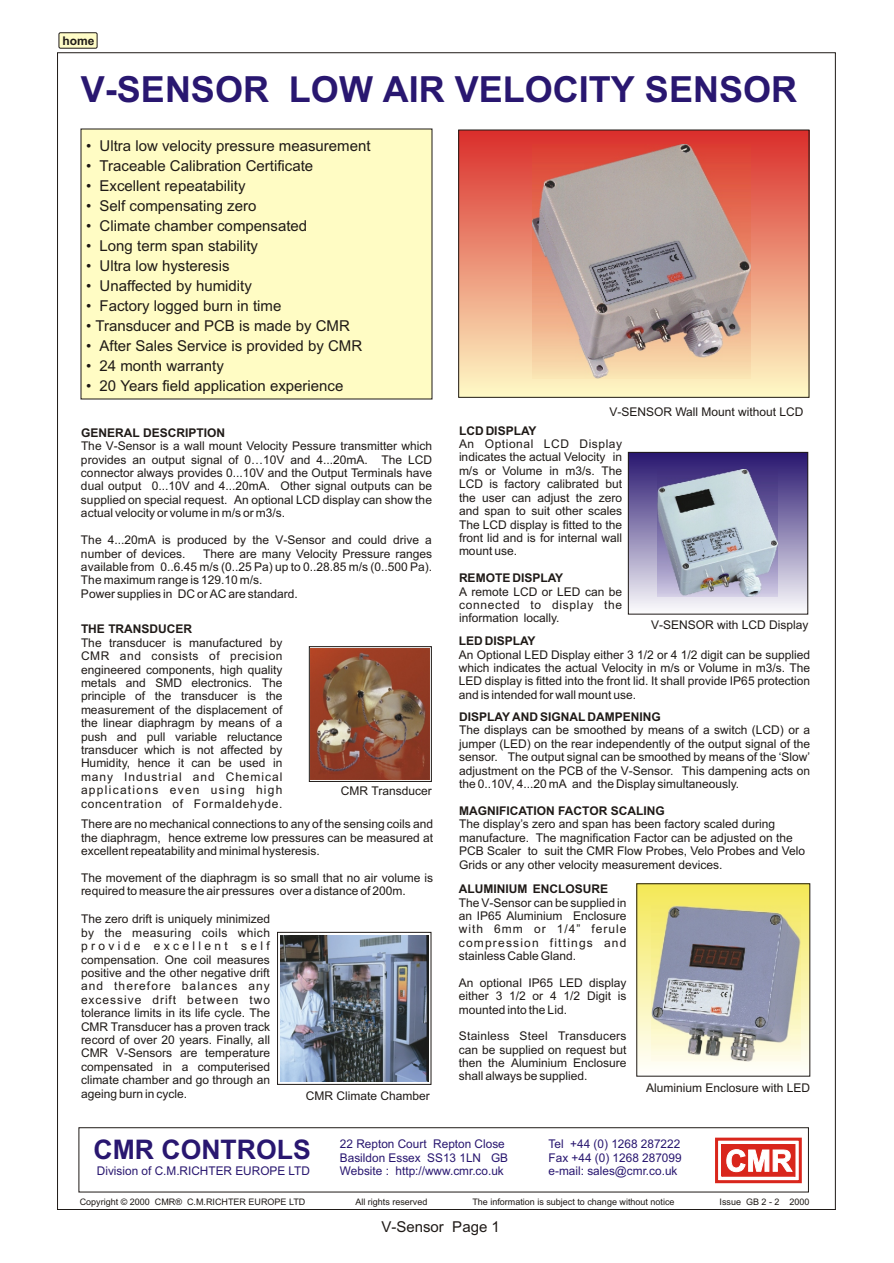
<style>
.page{position:relative;width:894px;height:1263px;background:#fff}
.page>*{position:absolute;margin:0;border:0;box-sizing:border-box;transform-origin:0 0}
.t1{font:700 36px "Arial";color:#291770}
.t2{font:700 27px "Arial";color:#291770}
.t3{font:15px "Arial";color:#1f1a17}
.t4{font:12px/13.4px "Arial";color:#1f1a17;text-align:justify}
.t5{font:12px/13.4px "Arial";color:#291770}
.t6{font:700 12px "Arial";color:#1f1a17}
.t7{font:9px "Arial";color:#1f1a17}
</style>
<div class="page">
<div style="left:59px;top:33px;width:38px;height:15px;background:#fffcc7;border:1px solid #1f1a17;border-radius:2px"></div>
<div style="left:79px;top:1127px;width:730px;height:65px;border:1px solid #1f1a17"></div>
<svg style="left:715px;top:1138px;width:87px;height:45px"></svg>
<div style="left:277px;top:932px;width:154px;height:153px;border:1px solid #1f1a17"></div>
<img style="left:281px;top:935px;width:147px;height:147px">
<div style="left:309px;top:646px;width:123px;height:136px;border:1px solid #1f1a17"></div>
<img style="left:311px;top:648px;width:119px;height:132px">
<div style="left:459px;top:130px;width:350px;height:267px;background:linear-gradient(to bottom,#da2e2b,#fffac6)"></div>
<div style="left:458px;top:130px;width:351px;height:268px;border:1px solid #1f1a17"></div>
<div style="left:628px;top:452px;width:180px;height:162px;background:linear-gradient(to bottom,#27156e,#fbfbfc)"></div>
<div style="left:628px;top:452px;width:180px;height:163px;border:1px solid #1f1a17"></div>
<div style="left:637px;top:884px;width:173px;height:192px;background:linear-gradient(to bottom,#f4e856,#fffefb)"></div>
<div style="left:636px;top:883px;width:174px;height:194px;border:1px solid #1f1a17"></div>
<img style="left:652px;top:905px;width:149px;height:157px">
<div style="left:81px;top:129px;width:351px;height:270px;background:#fffcc4"></div>
<img style="left:533px;top:145px;width:217px;height:234px">
<img style="left:658px;top:469px;width:120px;height:128px">
<p class="t6" style="left:62px;top:36px;width:34px">home</p>
<h1 class="t1" style="left:81px;top:76px;width:718px">V-SENSOR LOW AIR VELOCITY SENSOR</h1>
<p class="t3" style="left:86px;top:140px;width:286px">• Ultra low velocity pressure measurement</p>
<p class="t3" style="left:86px;top:160px;width:229px">• Traceable Calibration Certificate</p>
<p class="t3" style="left:86px;top:180px;width:161px">• Excellent repeatability</p>
<p class="t3" style="left:86px;top:200px;width:172px">• Self compensating zero</p>
<p class="t3" style="left:86px;top:220px;width:223px">• Climate chamber compensated</p>
<p class="t3" style="left:86px;top:240px;width:173px">• Long term span stability</p>
<p class="t3" style="left:86px;top:260px;width:145px">• Ultra low hysteresis</p>
<p class="t3" style="left:86px;top:280px;width:167px">• Unaffected by humidity</p>
<p class="t3" style="left:86px;top:300px;width:197px">• Factory logged burn in time</p>
<p class="t3" style="left:86px;top:320px;width:265px">• Transducer and PCB is made by CMR</p>
<p class="t3" style="left:86px;top:340px;width:278px">• After Sales Service is provided by CMR</p>
<p class="t3" style="left:86px;top:360px;width:139px">• 24 month warranty</p>
<p class="t3" style="left:86px;top:380px;width:259px">• 20 Years field application experience</p>
<p class="t6" style="left:81px;top:428px;width:146px">GENERAL DESCRIPTION</p>
<p class="t4" style="left:81px;top:440px;width:353px">The V-Sensor is a wall mount Velocity Pessure transmitter which provides an output signal of 0…10V and 4...20mA. The LCD connector always provides 0...10V and the Output Terminals have dual output 0...10V and 4...20mA. Other signal outputs can be supplied on special request. An optional LCD display can show the actual velocity or volume in m/s or m3/s.</p>
<p class="t4" style="left:81px;top:534px;width:352px">The 4...20mA is produced by the V-Sensor and could drive a number of devices.</p>
<p class="t4" style="left:81px;top:548px;width:353px;text-align:left;text-indent:122px">There are many Velocity Pressure ranges available from 0..6.45 m/s (0..25 Pa) up to 0..28.85 m/s (0..500 Pa).<br>The maximum range is 129.10 m/s.<br>Power supplies in DC or AC are standard.</p>
<p class="t6" style="left:81px;top:625px;width:113px">THE TRANSDUCER</p>
<p class="t4" style="left:81px;top:637px;width:203px">The transducer is manufactured by CMR and consists of precision engineered components, high quality metals and SMD electronics. The principle of the transducer is the measurement of the displacement of the linear diaphragm by means of a push and pull variable reluctance transducer which is not affected by Humidity, hence it can be used in many Industrial and Chemical applications even using high concentration of Formaldehyde.</p>
<p class="t4" style="left:81px;top:819px;width:354px">There are no mechanical connections to any of the sensing coils and the diaphragm, hence extreme low pressures can be measured at excellent repeatability and minimal hysteresis.</p>
<p class="t4" style="left:81px;top:872px;width:354px">The movement of the diaphragm is so small that no air volume is required to measure the air pressures over a distance of 200m.</p>
<p class="t4" style="left:81px;top:914px;width:191px">The zero drift is uniquely minimized by the measuring coils which provide excellent self compensation. One coil measures positive and the other negative drift and therefore balances any excessive drift between two tolerance limits in its life cycle. The CMR Transducer has a proven track record of over 20 years. Finally, all CMR V-Sensors are temperature compensated in a computerised climate chamber and go through an ageing burn in cycle.</p>
<p class="t4" style="left:341px;top:785px;width:92px">CMR Transducer</p>
<p class="t4" style="left:306px;top:1090px;width:126px">CMR Climate Chamber</p>
<p class="t4" style="left:609px;top:406px;width:196px">V-SENSOR Wall Mount without LCD</p>
<p class="t6" style="left:459px;top:426px;width:79px">LCD DISPLAY</p>
<p class="t4" style="left:459px;top:438px;width:165px">An Optional LCD Display indicates the actual Velocity in m/s or Volume in m3/s. The LCD is factory calibrated but the user can adjust the zero and span to suit other scales The LCD display is fitted to the front lid and is for internal wall mount use.</p>
<p class="t6" style="left:459px;top:573px;width:106px">REMOTE DISPLAY</p>
<p class="t4" style="left:459px;top:586px;width:165px">A remote LCD or LED can be connected to display the information locally.</p>
<p class="t6" style="left:459px;top:637px;width:78px">LED DISPLAY</p>
<p class="t4" style="left:459px;top:649px;width:353px">An Optional LED Display either 3 1/2 or 4 1/2 digit can be supplied which indicates the actual Velocity in m/s or Volume in m3/s. The LED display is fitted into the front lid. It shall provide IP65 protection and is intended for wall mount use.</p>
<p class="t6" style="left:459px;top:712px;width:203px">DISPLAY AND SIGNAL DAMPENING</p>
<p class="t4" style="left:459px;top:725px;width:353px">The displays can be smoothed by means of a switch (LCD) or a jumper (LED) on the rear independently of the output signal of the sensor. The output signal can be smoothed by means of the ‘Slow’ adjustment on the PCB of the V-Sensor. This dampening acts on the 0..10V, 4...20 mA and the Display simultaneously.</p>
<p class="t6" style="left:459px;top:806px;width:207px">MAGNIFICATION FACTOR SCALING</p>
<p class="t4" style="left:459px;top:819px;width:348px;text-align:left">The display’s zero and span has been factory scaled during manufacture. The magnification Factor can be adjusted on the PCB Scaler to suit the CMR Flow Probes, Velo Probes and Velo Grids or any other velocity measurement devices.</p>
<p class="t6" style="left:459px;top:884px;width:151px">ALUMINIUM ENCLOSURE</p>
<p class="t4" style="left:459px;top:897px;width:169px">The V-Sensor can be supplied in an IP65 Aluminium Enclosure with 6mm or 1/4” ferule compression fittings and stainless Cable Gland.</p>
<p class="t4" style="left:459px;top:977px;width:169px">An optional IP65 LED display either 3 1/2 or 4 1/2 Digit is mounted into the Lid.</p>
<p class="t4" style="left:459px;top:1031px;width:169px">Stainless Steel Transducers can be supplied on request but then the Aluminium Enclosure shall always be supplied.</p>
<p class="t4" style="left:651px;top:619px;width:159px">V-SENSOR with LCD Display</p>
<p class="t4" style="left:646px;top:1083px;width:166px">Aluminium Enclosure with LED</p>
<h2 class="t2" style="left:94px;top:1139px;width:219px">CMR CONTROLS</h2>
<p class="t5" style="left:97px;top:1165px;width:215px">Division of C.M.RICHTER EUROPE LTD</p>
<p class="t5" style="left:340px;top:1139px;width:170px">22 Repton Court Repton Close<br>Basildon Essex SS13 1LN GB<br>Website : http://www.cmr.co.uk</p>
<p class="t5" style="left:549px;top:1139px;width:135px;text-align:justify">Tel +44 (0) 1268 287222<br>Fax +44 (0) 1268 287099 e-mail: sales@cmr.co.uk</p>
<p class="t7" style="left:80px;top:1198px;width:227px">Copyright © 2000 CMR® C.M.RICHTER EUROPE LTD</p>
<p class="t7" style="left:355px;top:1198px;width:74px">All rights reserved</p>
<p class="t7" style="left:472px;top:1198px;width:204px">The information is subject to change without notice</p>
<p class="t7" style="left:720px;top:1198px;width:92px">Issue GB 2 - 2 2000</p>
<p class="t3" style="left:381px;top:1221px;width:120px">V-Sensor Page 1</p>
</div>
